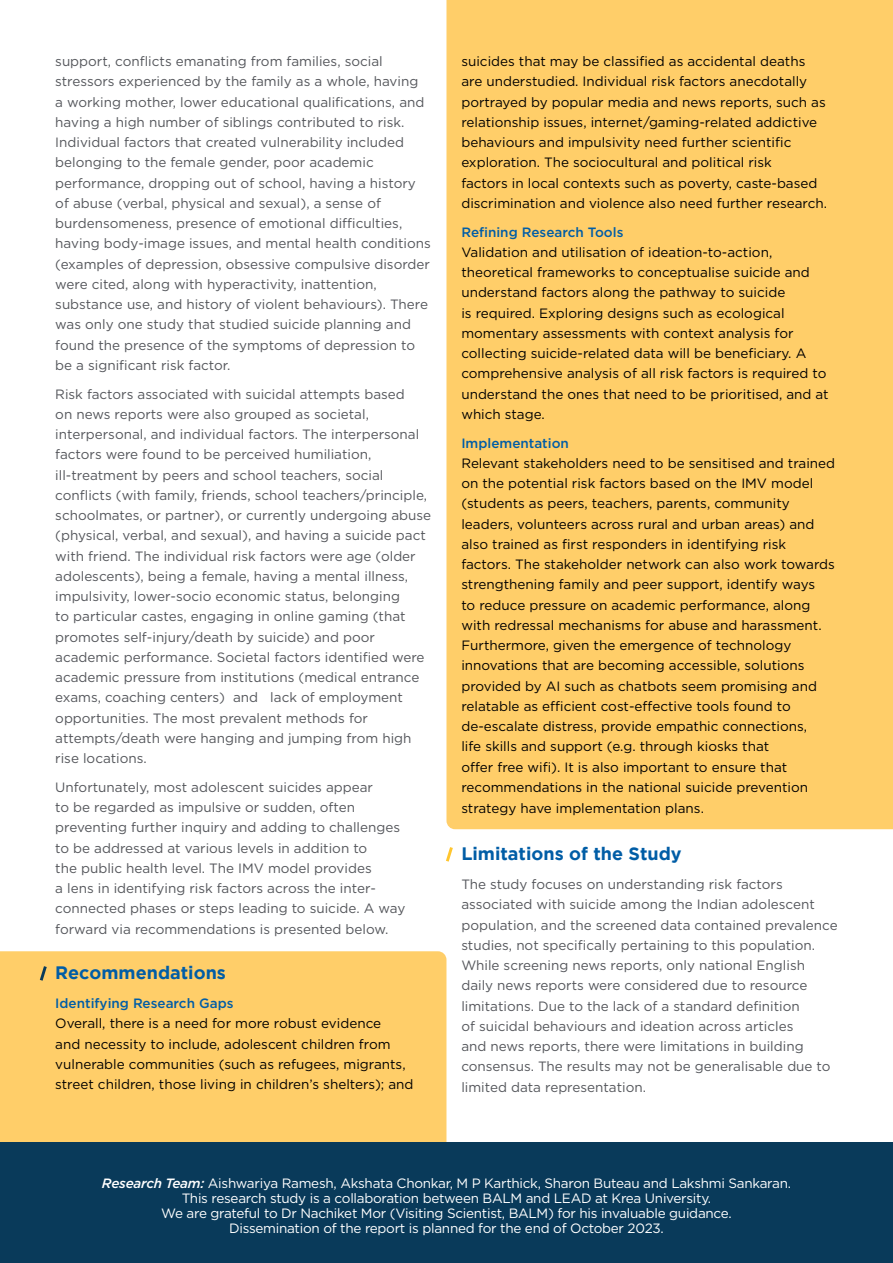
<style>
.page{position:relative;width:893px;height:1263px;background:#fff}
.page>*{position:absolute;margin:0;border:0;box-sizing:border-box;transform-origin:0 0}
.t1{font:700 18px "Gotham";color:#005da6}
.t2{font:13.5px/20.2px "Gotham";color:#54565b}
.t3{font:13.5px/20.2px "Gotham";color:#000}
.t4{font:13.5px/15px "Gotham";letter-spacing:-.02em;color:#fff;text-align:center}
.t5{font:500 13.5px "Gotham";color:#005da6}
.s1{font-weight:500;font-style:italic}
</style>
<div class="page">
<div style="left:0;top:951px;width:446px;height:191px;background:#ffce69"></div>
<div style="left:446px;top:0;width:447px;height:829px;background:#ffce69"></div>
<div style="left:0;top:1142px;width:893px;height:121px;background:#093a5a"></div>
<svg style="left:40px;top:966px;width:7px;height:15px"></svg>
<svg style="left:446px;top:847px;width:7px;height:15px"></svg>
<p class="t2" style="left:55px;top:51px;width:377px">support, conflicts emanating from families, social stressors experienced by the family as a whole, having<br>a working mother, lower educational qualifications, and having a high number of siblings contributed to risk.<br>Individual factors that created vulnerability included belonging to the female gender, poor academic performance, dropping out of school, having a history of abuse (verbal, physical and sexual), a sense of burdensomeness, presence of emotional difficulties, having body-image issues, and mental health conditions (examples of depression, obsessive compulsive disorder were cited, along with hyperactivity, inattention, substance use, and history of violent behaviours). There was only one study that studied suicide planning and found the presence of the symptoms of depression to be a significant risk factor.</p>
<p class="t2" style="left:55px;top:383px;width:377px">Risk factors associated with suicidal attempts based<br>on news reports were also grouped as societal, interpersonal, and individual factors. The interpersonal factors were found to be perceived humiliation, ill-treatment by peers and school teachers, social conflicts (with family, friends, school teachers/principle, schoolmates, or partner), or currently undergoing abuse (physical, verbal, and sexual), and having a suicide pact with friend. The individual risk factors were age (older adolescents), being a female, having a mental illness, impulsivity, lower-socio economic status, belonging<br>to particular castes, engaging in online gaming (that promotes self-injury/death by suicide) and poor academic performance. Societal factors identified were academic pressure from institutions (medical entrance exams, coaching centers) and lack of employment opportunities. The most prevalent methods for attempts/death were hanging and jumping from high rise locations.</p>
<p class="t2" style="left:55px;top:777px;width:352px">Unfortunately, most adolescent suicides appear<br>to be regarded as impulsive or sudden, often preventing further inquiry and adding to challenges to be addressed at various levels in addition to<br>the public health level. The IMV model provides<br>a lens in identifying risk factors across the inter&shy;connected phases or steps leading to suicide. A way forward via recommendations is presented below.</p>
<h1 class="t1" style="left:55px;top:962px;width:172px">Recommendations</h1>
<p class="t5" style="left:55px;top:994px;width:180px">Identifying Research Gaps</p>
<p class="t3" style="left:55px;top:1013px;width:360px">Overall, there is a need for more robust evidence<br>and necessity to include, adolescent children from vulnerable communities (such as refugees, migrants, street children, those living in children’s shelters); and</p>
<p class="t3" style="left:461px;top:51px;width:367px">suicides that may be classified as accidental deaths are understudied. Individual risk factors anecdotally portrayed by popular media and news reports, such as relationship issues, internet/gaming-related addictive behaviours and impulsivity need further scientific exploration. The sociocultural and political risk<br>factors in local contexts such as poverty, caste-based discrimination and violence also need further research.</p>
<p class="t5" style="left:461px;top:223px;width:164px">Refining Research Tools</p>
<p class="t3" style="left:461px;top:242px;width:369px">Validation and utilisation of ideation-to-action, theoretical frameworks to conceptualise suicide and understand factors along the pathway to suicide<br>is required. Exploring designs such as ecological momentary assessments with context analysis for collecting suicide-related data will be beneficiary. A comprehensive analysis of all risk factors is required to understand the ones that need to be prioritised, and at which stage.</p>
<p class="t5" style="left:461px;top:434px;width:109px">Implementation</p>
<p class="t3" style="left:461px;top:453px;width:375px">Relevant stakeholders need to be sensitised and trained on the potential risk factors based on the IMV model (students as peers, teachers, parents, community leaders, volunteers across rural and urban areas) and also trained as first responders in identifying risk factors. The stakeholder network can also work towards strengthening family and peer support, identify ways<br>to reduce pressure on academic performance, along with redressal mechanisms for abuse and harassment.<br>Furthermore, given the emergence of technology innovations that are becoming accessible, solutions provided by AI such as chatbots seem promising and relatable as efficient cost-effective tools found to de-escalate distress, provide empathic connections,<br>life skills and support (e.g. through kiosks that<br>offer free wifi). It is also important to ensure that recommendations in the national suicide prevention strategy have implementation plans.</p>
<h1 class="t1" style="left:461px;top:844px;width:222px">Limitations of the Study</h1>
<p class="t2" style="left:461px;top:874px;width:378px">The study focuses on understanding risk factors associated with suicide among the Indian adolescent population, and the screened data contained prevalence studies, not specifically pertaining to this population.<br>While screening news reports, only national English daily news reports were considered due to resource limitations. Due to the lack of a standard definition<br>of suicidal behaviours and ideation across articles<br>and news reports, there were limitations in building consensus. The results may not be generalisable due to limited data representation.</p>
<p class="t4" style="left:102px;top:1175px;width:691px"><span class="s1">Research Team:</span> Aishwariya Ramesh, Akshata Chonkar, M P Karthick, Sharon Buteau and Lakshmi Sankaran.<br>This research study is a collaboration between BALM and LEAD at Krea University.<br>We are grateful to Dr Nachiket Mor (Visiting Scientist, BALM) for his invaluable guidance.<br>Dissemination of the report is planned for the end of October 2023.</p>
</div>
